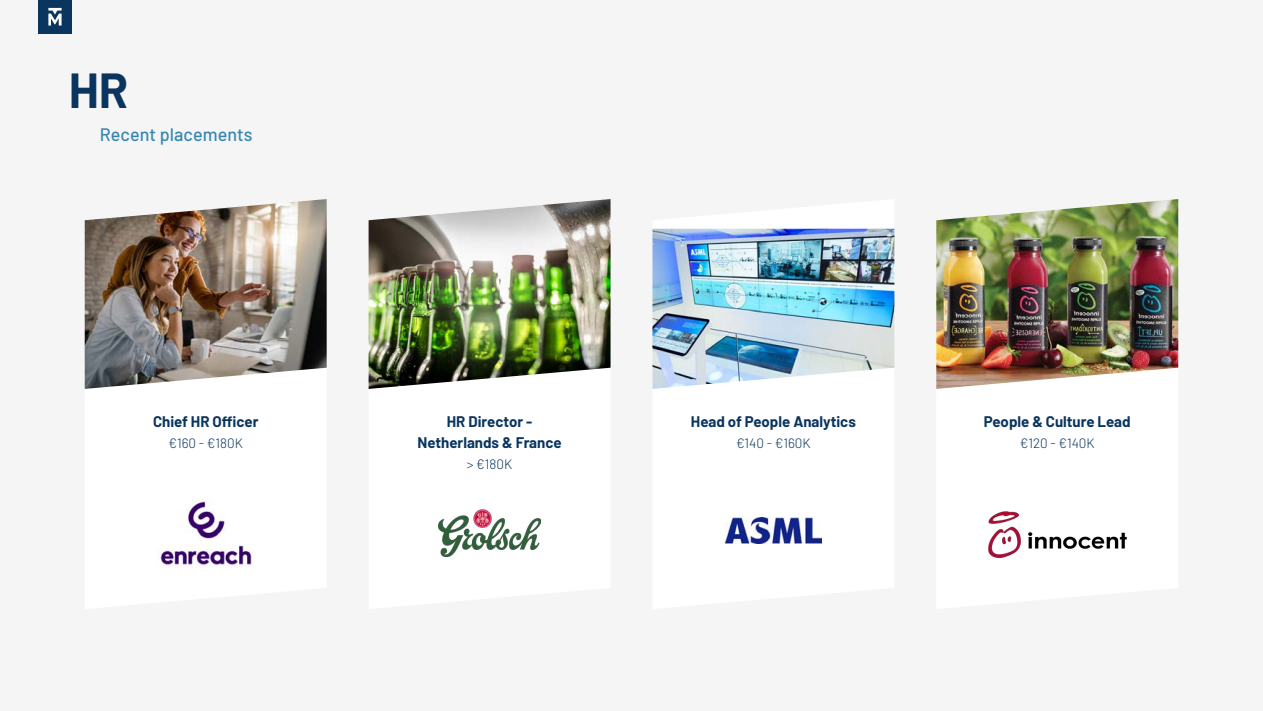
<style>
.page{position:relative;width:1263px;height:711px;background:#fff}
.page>*{position:absolute;margin:0;border:0;box-sizing:border-box;transform-origin:0 0}
.t1{font:700 48px "Barlow";color:#0a355e}
.t2{font:500 18px "Barlow";color:#3587b0}
.Salaris_Range{font:700 15px/21px "Barlow";color:#0a355e;text-align:center}
.Salaris_Range-2{font:300 13.5px "Barlow";color:#0a355e}
</style>
<div class="page">
<div style="left:0;top:0;width:1263px;height:710px;background:#f5f5f6"></div>
<img style="left:85px;top:199px;width:242px;height:189px">
<img style="left:369px;top:199px;width:241px;height:189px">
<img style="left:652px;top:228px;width:242px;height:160px">
<img style="left:936px;top:199px;width:242px;height:189px">
<img style="left:160px;top:501px;width:92px;height:64px">
<img style="left:726px;top:517px;width:95px;height:26px">
<img style="left:988px;top:511px;width:139px;height:46px">
<img style="left:439px;top:509px;width:101px;height:47px">
<div style="left:38px;top:0;width:34px;height:33px;background:#0a355e"></div>
<svg style="left:48px;top:8px;width:14px;height:18px"></svg>
<h1 class="t1" style="left:69px;top:55px;width:61px">HR</h1>
<h2 class="t2" style="left:100px;top:124px;width:154px">Recent placements</h2>
<p class="Salaris_Range" style="left:153px;top:409px;width:107px">Chief HR Officer</p>
<p class="Salaris_Range-2" style="left:168px;top:434px;width:76px">€160 - €180K</p>
<p class="Salaris_Range" style="left:418px;top:409px;width:145px">HR Director -<br>Netherlands &amp; France</p>
<p class="Salaris_Range-2" style="left:467px;top:455px;width:47px">&gt; €180K</p>
<p class="Salaris_Range" style="left:691px;top:409px;width:166px">Head of People Analytics</p>
<p class="Salaris_Range-2" style="left:736px;top:434px;width:76px">€140 - €160K</p>
<p class="Salaris_Range" style="left:984px;top:409px;width:148px">People &amp; Culture Lead</p>
<p class="Salaris_Range-2" style="left:1020px;top:434px;width:76px">€120 - €140K</p>
</div>
